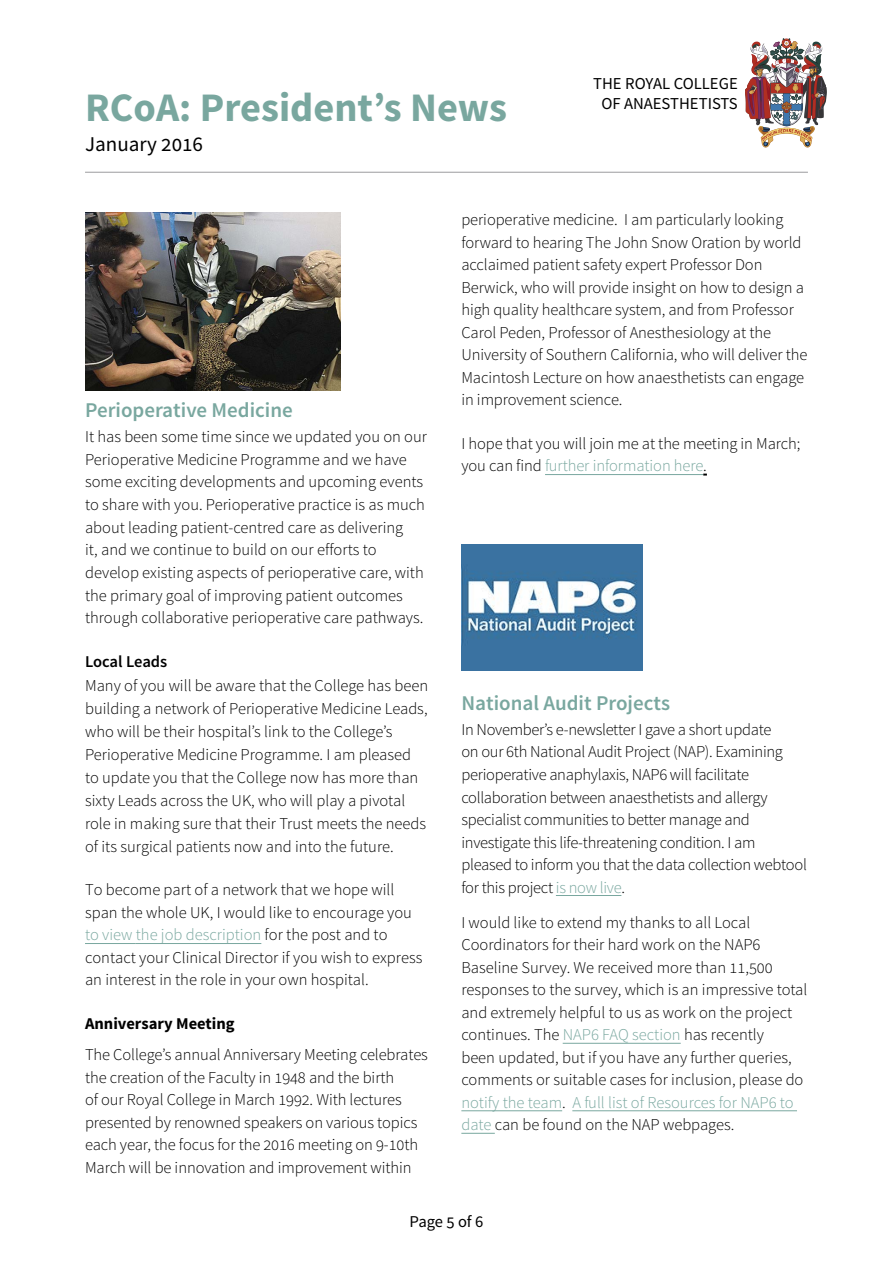
<style>
.page{position:relative;width:893px;height:1263px;background:#fff}
.page>*{position:absolute;margin:0;border:0;box-sizing:border-box;transform-origin:0 0}
.t1{font:700 40.5px "Source Sans Pro";color:#79a79f}
.t2{font:600 21px "Source Sans Pro";color:#79a79f}
.t3{font:21px "Source Sans Pro";color:#000}
.t4{font:16.65px/20px "Source Sans Pro";color:#000;text-align:center}
.t5{font:300 16.5px/22.5px "Source Sans Pro";letter-spacing:-.005em;color:#000}
.t6{font:700 16.5px "Source Sans Pro";color:#000}
.t7{font:600 16.5px "Source Sans Pro";letter-spacing:-.005em;color:#000}
.t8{font:16.5px "Source Sans Pro";letter-spacing:-.005em;color:#000}
.s1{color:#79a79f}
</style>
<div class="page">
<img style="left:85px;top:213px;width:255px;height:177px">
<hr style="left:136px;top:943px;width:125px;height:1px;background:#79a79f">
<hr style="left:85px;top:943px;width:51px;height:1px;background:#79a79f">
<hr style="left:556px;top:895px;width:65px;height:1px;background:#79a79f">
<hr style="left:563px;top:1043px;width:118px;height:1px;background:#79a79f">
<hr style="left:461px;top:1110px;width:101px;height:1px;background:#79a79f">
<hr style="left:572px;top:1110px;width:225px;height:1px;background:#79a79f">
<hr style="left:461px;top:1133px;width:34px;height:1px;background:#79a79f">
<hr style="left:545px;top:474px;width:158px;height:1px;background:#79a79f">
<img style="left:461px;top:544px;width:181px;height:126px">
<hr style="left:85px;top:172px;width:723px;height:1px;background:#9b9c9e">
<img style="left:745px;top:38px;width:82px;height:110px">
<h1 class="t1" style="left:85px;top:82px;width:424px">RCoA: President’s News</h1>
<p class="t3" style="left:85px;top:131px;width:119px">January 2016</p>
<p class="t4" style="left:593px;top:74px;width:146px">THE ROYAL COLLEGE<br>OF ANAESTHETISTS</p>
<p class="t2" style="left:85px;top:396px;width:209px">Perioperative Medicine</p>
<p class="t5" style="left:85px;top:425px;width:344px">It has been some time since we updated you on our Perioperative Medicine Programme and we have some exciting developments and upcoming events to share with you. Perioperative practice is as much about leading patient-centred care as delivering<br>it, and we continue to build on our efforts to develop existing aspects of perioperative care, with the primary goal of improving patient outcomes through collaborative perioperative care pathways.</p>
<p class="t7" style="left:85px;top:651px;width:84px">Local Leads</p>
<p class="t5" style="left:85px;top:674px;width:345px;line-height:23px">Many of you will be aware that the College has been building a network of Perioperative Medicine Leads, who will be their hospital’s link to the College’s Perioperative Medicine Programme. I am pleased to update you that the College now has more than sixty Leads across the UK, who will play a pivotal role in making sure that their Trust meets the needs of its surgical patients now and into the future.</p>
<p class="t5" style="left:85px;top:878px;width:339px">To become part of a network that we hope will span the whole UK, I would like to encourage you <span class="s1">to view the job description</span> for the post and to contact your Clinical Director if you wish to express an interest in the role in your own hospital.</p>
<p class="t6" style="left:85px;top:1013px;width:151px">Anniversary Meeting</p>
<p class="t5" style="left:85px;top:1043px;width:344px">The College’s annual Anniversary Meeting celebrates the creation of the Faculty in 1948 and the birth<br>of our Royal College in March 1992. With lectures presented by renowned speakers on various topics each year, the focus for the 2016 meeting on 9-10th March will be innovation and improvement within</p>
<p class="t5" style="left:461px;top:208px;width:348px">perioperative medicine. I am particularly looking forward to hearing The John Snow Oration by world acclaimed patient safety expert Professor Don Berwick, who will provide insight on how to design a high quality healthcare system, and from Professor Carol Peden, Professor of Anesthesiology at the University of Southern California, who will deliver the Macintosh Lecture on how anaesthetists can engage in improvement science.</p>
<p class="t5" style="left:461px;top:432px;width:341px">I hope that you will join me at the meeting in March; you can find <span class="s1">further information here</span>.</p>
<p class="t2" style="left:461px;top:690px;width:210px">National Audit Projects</p>
<p class="t5" style="left:461px;top:718px;width:347px">In November’s e-newsletter I gave a short update<br>on our 6th National Audit Project (NAP). Examining perioperative anaphylaxis, NAP6 will facilitate collaboration between anaesthetists and allergy specialist communities to better manage and investigate this life-threatening condition. I am pleased to inform you that the data collection webtool for this project <span class="s1">is now live</span>.</p>
<p class="t5" style="left:461px;top:911px;width:348px">I would like to extend my thanks to all Local Coordinators for their hard work on the NAP6<br>Baseline Survey. We received more than 11,500 responses to the survey, which is an impressive total and extremely helpful to us as work on the project continues. The <span class="s1">NAP6 FAQ section</span> has recently<br>been updated, but if you have any further queries, comments or suitable cases for inclusion, please do <span class="s1">notify the team</span>. <span class="s1">A full list of Resources for NAP6 to date</span> can be found on the NAP webpages.</p>
<p class="t8" style="left:410px;top:1211px;width:75px">Page 5 of 6</p>
</div>
